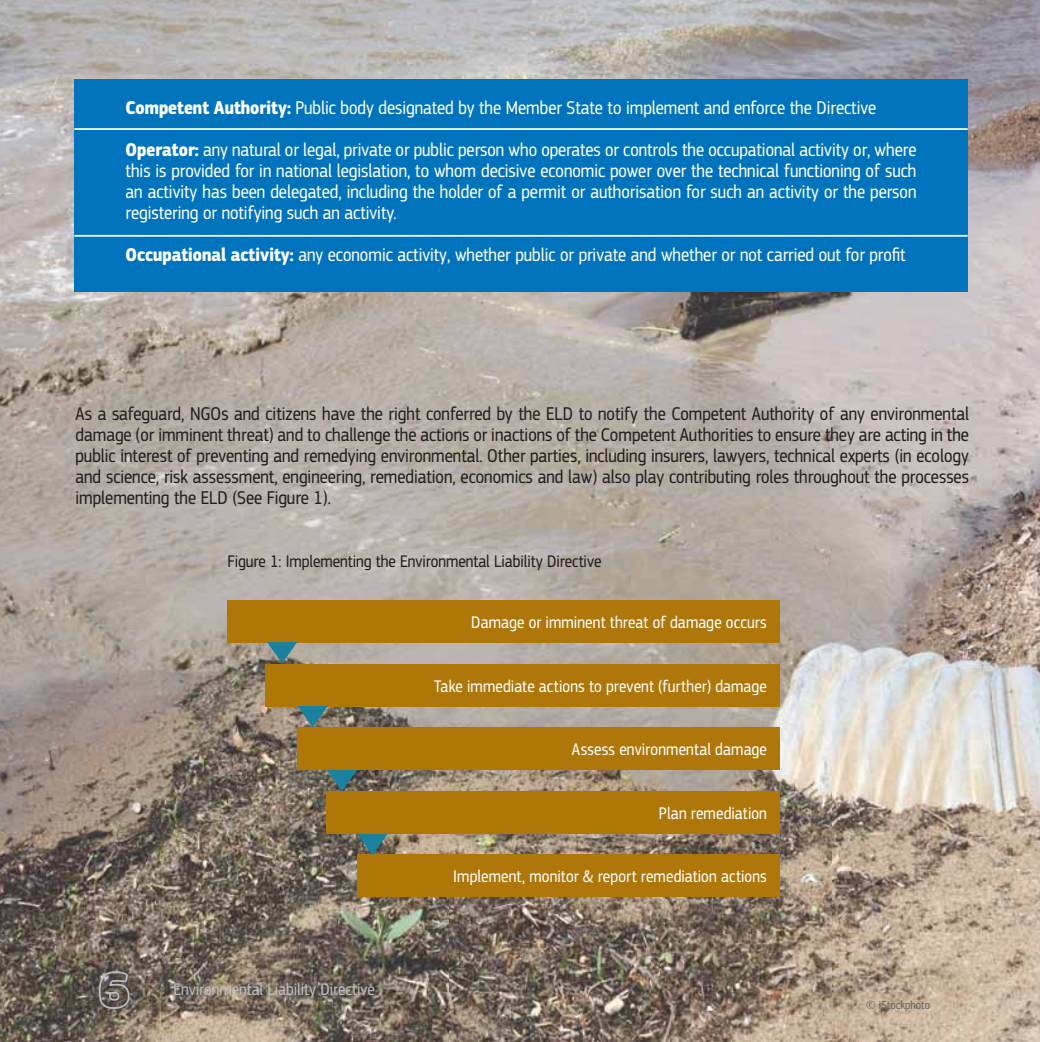
<style>
.page{position:relative;width:1040px;height:1042px;background:#fff}
.page>*{position:absolute;margin:0;border:0;box-sizing:border-box;transform-origin:0 0}
.t1{font:19.25px/21px "EC Square Sans Cond Pro";color:#fff}
.t2{font:19.25px/21px "EC Square Sans Cond Pro";color:#231f20;text-align:justify}
.t3{font:17.5px "EC Square Sans Cond Pro";letter-spacing:.01em;color:#fff}
.t4{font:17.5px "EC Square Sans Cond Pro";color:#231f20}
.t5{font:17.5px "EC Square Sans Cond Pro";color:#bbbdc0}
.t6{font:12.25px "EC Square Sans Cond Pro";color:#636466}
.s1{font-weight:700}
</style>
<div class="page">
<img style="left:0;top:0;width:830px;height:549px">
<img style="left:830px;top:0;width:210px;height:1041px">
<img style="left:0;top:549px;width:831px;height:492px">
<svg style="left:98px;top:970px;width:33px;height:39px"></svg>
<div style="left:74px;top:79px;width:893px;height:213px;background:#0073bd"></div>
<hr style="left:74px;top:128px;width:893px;height:2px;background:#fff">
<hr style="left:74px;top:235px;width:893px;height:2px;background:#fff">
<div style="left:227px;top:600px;width:552px;height:43px;background:#af770a"></div>
<div style="left:265px;top:663px;width:514px;height:43px;background:#af770a"></div>
<div style="left:297px;top:727px;width:482px;height:43px;background:#af770a"></div>
<div style="left:327px;top:790px;width:452px;height:43px;background:#af770a"></div>
<div style="left:357px;top:854px;width:422px;height:43px;background:#af770a"></div>
<svg style="left:357px;top:833px;width:31px;height:22px"></svg>
<svg style="left:327px;top:770px;width:30px;height:21px"></svg>
<svg style="left:297px;top:706px;width:31px;height:21px"></svg>
<svg style="left:267px;top:642px;width:30px;height:21px"></svg>
<p class="t1" style="left:126px;top:88px;width:792px;line-height:42px"><span class="s1">Competent Authority:</span> Public body designated by the Member State to implement and enforce the Directive<br><span class="s1">Operator:</span> any natural or legal, private or public person who operates or controls the occupational activity or, where</p>
<p class="t1" style="left:126px;top:162px;width:792px;text-align:justify">this is provided for in national legislation, to whom decisive economic power over the technical functioning of such an activity has been delegated, including the holder of a permit or authorisation for such an activity or the person registering or notifying such an activity.</p>
<p class="t1" style="left:126px;top:246px;width:781px"><span class="s1">Occupational activity:</span> any economic activity, whether public or private and whether or not carried out for profit</p>
<p class="t2" style="left:76px;top:405px;width:895px">As a safeguard, NGOs and citizens have the right conferred by the ELD to notify the Competent Authority of any environmental damage (or imminent threat) and to challenge the actions or inactions of the Competent Authorities to ensure they are acting in the public interest of preventing and remedying environmental. Other parties, including insurers, lawyers, technical experts (in ecology and science, risk assessment, engineering, remediation, economics and law) also play contributing roles throughout the processes implementing the ELD (See Figure 1).</p>
<p class="t4" style="left:227px;top:554px;width:375px">Figure 1: Implementing the Environmental Liability Directive</p>
<p class="t3" style="left:471px;top:615px;width:297px">Damage or imminent threat of damage occurs</p>
<p class="t3" style="left:434px;top:679px;width:334px">Take immediate actions to prevent (further) damage</p>
<p class="t3" style="left:572px;top:742px;width:197px">Assess environmental damage</p>
<p class="t3" style="left:659px;top:806px;width:109px">Plan remediation</p>
<p class="t5" style="left:173px;top:982px;width:203px">Environmental Liability Directive</p>
<p class="t3" style="left:453px;top:869px;width:315px">Implement, monitor &amp; report remediation actions</p>
<p class="t6" style="left:866px;top:999px;width:65px">© iStockphoto</p>
</div>
